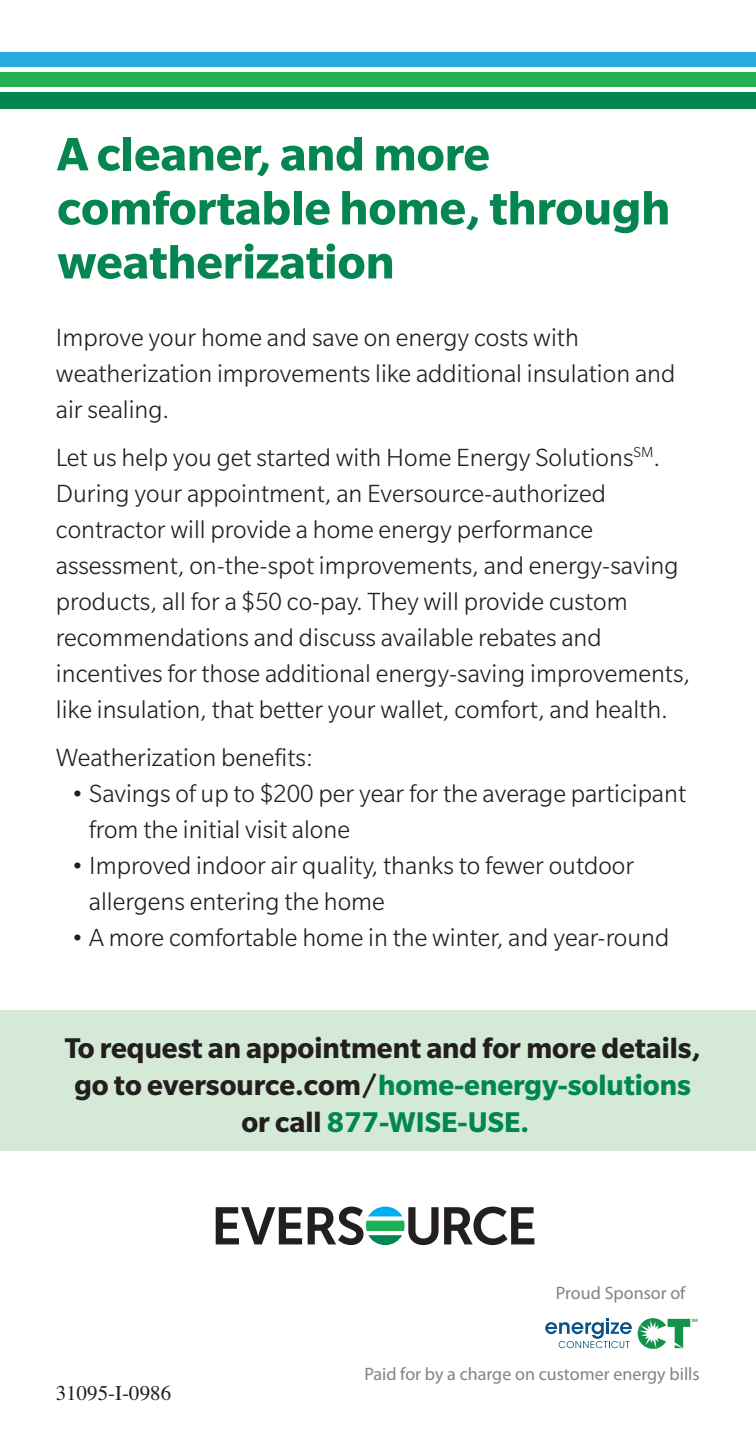
<style>
.page{position:relative;width:756px;height:1433px;background:#fff}
.page>*{position:absolute;margin:0;border:0;box-sizing:border-box;transform-origin:0 0}
.t1{font:700 51px/54px "Slate Pro";color:#058651}
.t2{font:700 30.9px/37.2px "Slate Pro";color:#231f20;text-align:center}
.t3{font:300 27px/36px "Slate Pro";color:#231f20}
.t4{font:21px "Times";color:#231f20}
.t5{font:18px "Myriad Pro";color:#808285}
.s1{color:#008652}
</style>
<div class="page">
<svg style="left:545px;top:1318px;width:87px;height:29px"></svg>
<svg style="left:638px;top:1318px;width:59px;height:31px"></svg>
<svg style="left:216px;top:1207px;width:86px;height:37px"></svg>
<svg style="left:308px;top:1206px;width:226px;height:38px"></svg>
<div style="left:0;top:1009px;width:756px;height:141px;background:#d5ead6"></div>
<div style="left:0;top:52px;width:756px;height:15px;background:#28abe1"></div>
<div style="left:0;top:73px;width:756px;height:14px;background:#21b14e"></div>
<div style="left:0;top:93px;width:756px;height:16px;background:#058651"></div>
<h1 class="t1" style="left:57px;top:131px;width:615px">A cleaner, and more comfortable home, through weatherization</h1>
<p class="t3" style="left:56px;top:321px;width:621px">Improve your home and save on energy costs with weatherization improvements like additional insulation and air sealing.</p>
<p class="t3" style="left:56px;top:441px;width:636px">Let us help you get started with Home Energy Solutions<sup>SM</sup>.<br>During your appointment, an Eversource-authorized contractor will provide a home energy performance assessment, on-the-spot improvements, and energy-saving products, all for a $50 co-pay. They will provide custom recommendations and discuss available rebates and incentives for those additional energy-saving improvements, like insulation, that better your wallet, comfort, and health.</p>
<p class="t3" style="left:56px;top:741px;width:258px">Weatherization benefits:</p>
<p class="t3" style="left:89px;top:777px;width:599px;text-indent:-18px">• Savings of up to $200 per year for the average participant from the initial visit alone</p>
<p class="t3" style="left:89px;top:849px;width:547px;text-indent:-18px">• Improved indoor air quality, thanks to fewer outdoor allergens entering the home</p>
<p class="t3" style="left:71px;top:921px;width:600px">• A more comfortable home in the winter, and year-round</p>
<p class="t2" style="left:65px;top:1031px;width:637px">To request an appointment and for more details, go to eversource.com/<span class="s1">home-energy-solutions </span>or call <span class="s1">877-WISE-USE.</span></p>
<p class="t4" style="left:56px;top:1380px;width:117px">31095-I-0986</p>
<p class="t5" style="left:556px;top:1285px;width:131px">Proud Sponsor of</p>
<p class="t5" style="left:364px;top:1367px;width:337px">Paid for by a charge on customer energy bills</p>
</div>
